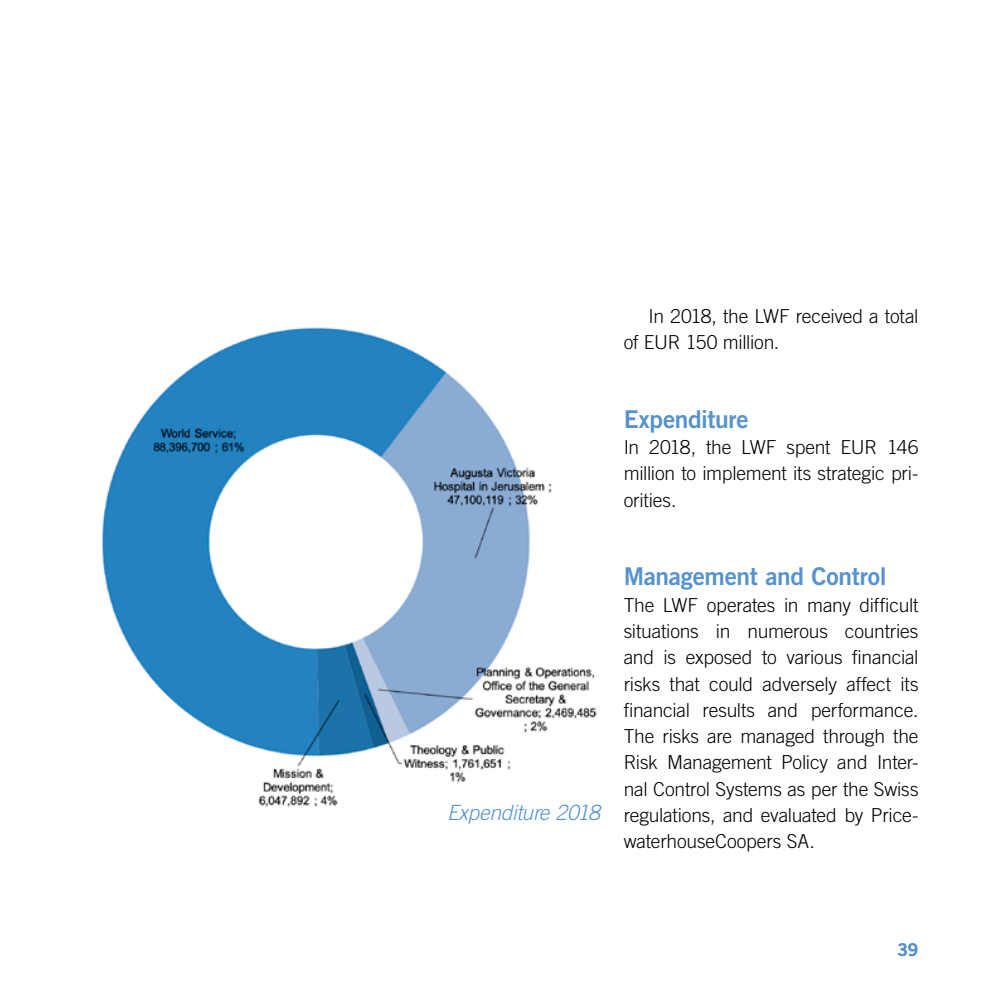
<style>
.page{position:relative;width:993px;height:993px;background:#fff}
.page>*{position:absolute;margin:0;border:0;box-sizing:border-box;transform-origin:0 0}
.t1{font:24.5px "Trade Gothic LT Std Bd 2";letter-spacing:-.015em;color:#5692ce}
.t2{font:italic 300 21px "Trade Gothic LT Std";letter-spacing:-.015em;color:#5692ce}
.t3{font:300 19.25px/26.2px "Trade Gothic LT Std";letter-spacing:-.01em;color:#000;text-align:justify}
.t4{font:17.5px "Trade Gothic LT Std Bd 2";color:#5692ce}
</style>
<div class="page">
<img style="left:101px;top:327px;width:496px;height:478px">
<p class="t3" style="left:623px;top:302px;width:296px;text-indent:25px">In 2018, the LWF received a total of EUR 150 million.</p>
<p class="t1" style="left:623px;top:404px;width:126px">Expenditure</p>
<p class="t3" style="left:623px;top:433px;width:296px">In 2018, the LWF spent EUR 146 million to implement its strategic pri&shy;orities.</p>
<p class="t2" style="left:447px;top:799px;width:154px">Expenditure 2018</p>
<p class="t1" style="left:623px;top:561px;width:264px">Management and Control</p>
<p class="t3" style="left:623px;top:591px;width:296px">The LWF operates in many difficult situations in numerous countries and is exposed to various financial risks that could adversely affect its financial results and performance.<br>The risks are managed through the Risk Management Policy and Inter&shy;nal Control Systems as per the Swiss regulations, and evaluated by Price&shy;waterhouseCoopers SA.</p>
<p class="t4" style="left:897px;top:938px;width:22px">39</p>
</div>
